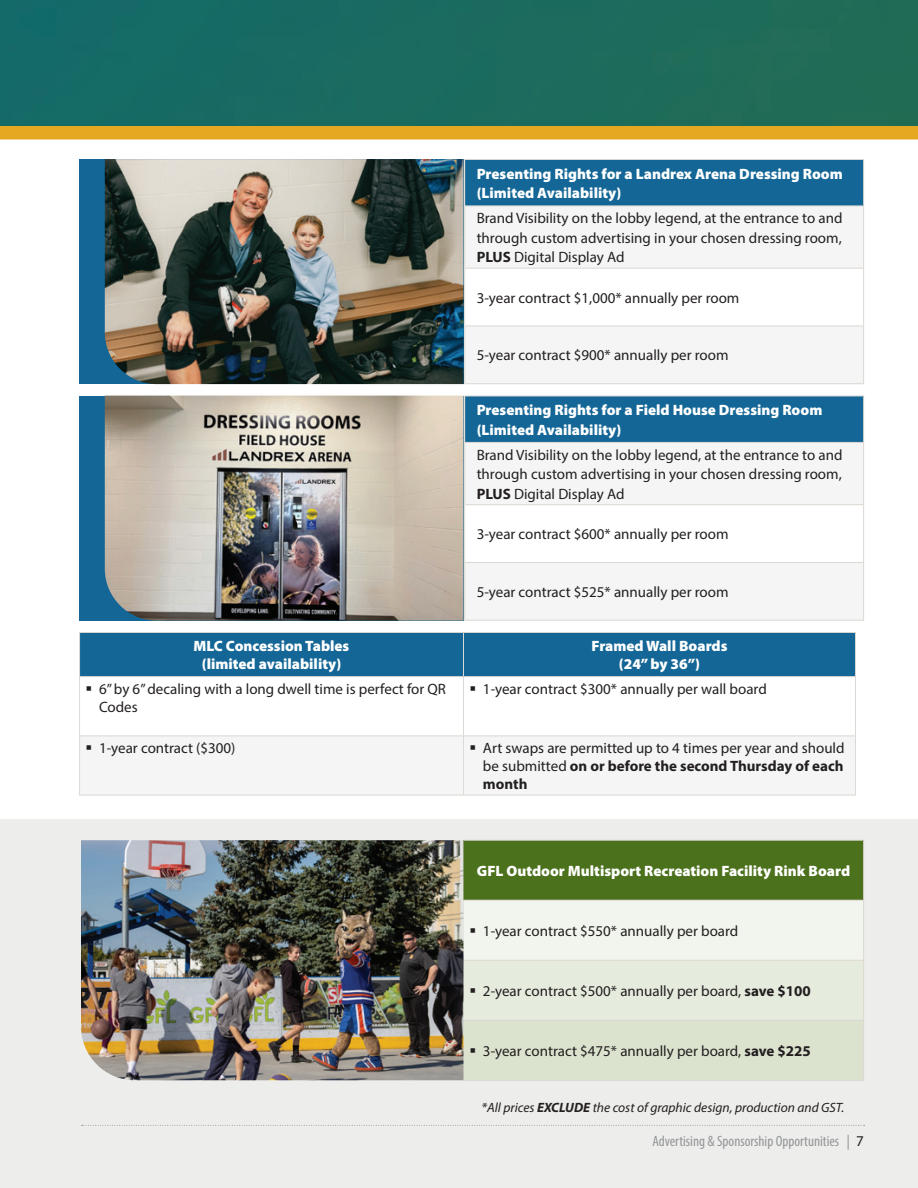
<style>
.page{position:relative;width:918px;height:1188px;background:#fff}
.page>*{position:absolute;margin:0;border:0;box-sizing:border-box;transform-origin:0 0}
.t1{font:15px/19.5px "Myriad Pro";color:#231f20;text-align:justify}
.t2{font:900 15px/18px "Myriad Pro";color:#fff;text-align:center}
.t3{font:condensed 15px "Myriad Pro";color:#939598}
.t4{font:italic 13.5px "Myriad Pro";color:#231f20}
.s1{font-weight:700}
.s2{font-stretch:normal}
.s3{font-stretch:normal;color:#231f20}
</style>
<div class="page">
<img style="left:0;top:0;width:918px;height:126px">
<div style="left:0;top:126px;width:918px;height:14px;background:#e6a721"></div>
<div style="left:0;top:819px;width:918px;height:369px;background:#ededeb"></div>
<div style="left:80px;top:633px;width:775px;height:43px;background:#136696"></div>
<div style="left:80px;top:737px;width:775px;height:58px;background:#f4f5f4"></div>
<hr style="left:79px;top:632px;width:385px;height:1px;background:#dcd8d3">
<hr style="left:79px;top:633px;width:1px;height:43px;background:#dcd8d3">
<hr style="left:464px;top:632px;width:392px;height:1px;background:#dcd8d3">
<hr style="left:463px;top:633px;width:1px;height:43px;background:#dcd8d3">
<hr style="left:855px;top:633px;width:1px;height:43px;background:#dcd8d3">
<hr style="left:79px;top:676px;width:385px;height:1px;background:#dcd8d3">
<hr style="left:464px;top:676px;width:392px;height:1px;background:#dcd8d3">
<hr style="left:79px;top:677px;width:1px;height:59px;background:#dcd8d3">
<hr style="left:463px;top:677px;width:1px;height:59px;background:#dcd8d3">
<hr style="left:855px;top:677px;width:1px;height:59px;background:#dcd8d3">
<hr style="left:79px;top:736px;width:385px;height:1px;background:#dcd8d3">
<hr style="left:79px;top:736px;width:1px;height:59px;background:#dcd8d3">
<hr style="left:464px;top:736px;width:392px;height:1px;background:#dcd8d3">
<hr style="left:463px;top:736px;width:1px;height:59px;background:#dcd8d3">
<hr style="left:855px;top:736px;width:1px;height:59px;background:#dcd8d3">
<hr style="left:79px;top:795px;width:385px;height:1px;background:#dcd8d3">
<hr style="left:464px;top:795px;width:392px;height:1px;background:#dcd8d3">
<div style="left:464px;top:840px;width:400px;height:60px;background:#4b711c"></div>
<div style="left:464px;top:900px;width:400px;height:60px;background:#f1f5ed"></div>
<div style="left:464px;top:960px;width:400px;height:60px;background:#e5ebdd"></div>
<div style="left:464px;top:1020px;width:400px;height:60px;background:#dbe3cf"></div>
<hr style="left:464px;top:840px;width:400px;height:1px;background:#dcd8d3">
<hr style="left:863px;top:841px;width:1px;height:59px;background:#dcd8d3">
<hr style="left:464px;top:900px;width:400px;height:1px;background:#dcd8d3">
<hr style="left:863px;top:901px;width:1px;height:59px;background:#dcd8d3">
<hr style="left:464px;top:960px;width:400px;height:1px;background:#dcd8d3">
<hr style="left:863px;top:961px;width:1px;height:59px;background:#dcd8d3">
<hr style="left:464px;top:1020px;width:400px;height:1px;background:#dcd8d3">
<hr style="left:863px;top:1021px;width:1px;height:59px;background:#dcd8d3">
<hr style="left:464px;top:1080px;width:400px;height:1px;background:#dcd8d3">
<img style="left:81px;top:840px;width:383px;height:240px">
<div style="left:79px;top:159px;width:385px;height:225px;background:#136696"></div>
<img style="left:105px;top:159px;width:359px;height:225px">
<div style="left:465px;top:159px;width:399px;height:47px;background:#136696"></div>
<div style="left:465px;top:207px;width:398px;height:176px;background:#f4f5f4"></div>
<div style="left:465px;top:268px;width:399px;height:58px;background:#fff"></div>
<hr style="left:464px;top:159px;width:400px;height:1px;background:#dcd8d3">
<hr style="left:464px;top:160px;width:1px;height:46px;background:#dcd8d3">
<hr style="left:863px;top:160px;width:1px;height:46px;background:#dcd8d3">
<hr style="left:464px;top:206px;width:400px;height:1px;background:#dcd8d3">
<hr style="left:464px;top:206px;width:1px;height:62px;background:#dcd8d3">
<hr style="left:863px;top:206px;width:1px;height:62px;background:#dcd8d3">
<hr style="left:464px;top:268px;width:400px;height:1px;background:#dcd8d3">
<hr style="left:464px;top:269px;width:1px;height:57px;background:#dcd8d3">
<hr style="left:863px;top:269px;width:1px;height:57px;background:#dcd8d3">
<hr style="left:464px;top:326px;width:400px;height:1px;background:#dcd8d3">
<hr style="left:464px;top:326px;width:1px;height:57px;background:#dcd8d3">
<hr style="left:863px;top:326px;width:1px;height:57px;background:#dcd8d3">
<hr style="left:464px;top:383px;width:400px;height:1px;background:#dcd8d3">
<div style="left:79px;top:396px;width:385px;height:225px;background:#136696"></div>
<img style="left:105px;top:396px;width:359px;height:225px">
<div style="left:465px;top:396px;width:399px;height:46px;background:#136696"></div>
<div style="left:465px;top:443px;width:398px;height:177px;background:#f4f5f4"></div>
<div style="left:465px;top:505px;width:399px;height:57px;background:#fff"></div>
<hr style="left:464px;top:396px;width:400px;height:1px;background:#dcd8d3">
<hr style="left:464px;top:396px;width:1px;height:46px;background:#dcd8d3">
<hr style="left:863px;top:396px;width:1px;height:46px;background:#dcd8d3">
<hr style="left:464px;top:442px;width:400px;height:1px;background:#dcd8d3">
<hr style="left:464px;top:443px;width:1px;height:61px;background:#dcd8d3">
<hr style="left:863px;top:443px;width:1px;height:61px;background:#dcd8d3">
<hr style="left:464px;top:504px;width:400px;height:1px;background:#dcd8d3">
<hr style="left:464px;top:505px;width:1px;height:57px;background:#dcd8d3">
<hr style="left:863px;top:505px;width:1px;height:57px;background:#dcd8d3">
<hr style="left:464px;top:562px;width:400px;height:1px;background:#dcd8d3">
<hr style="left:464px;top:563px;width:1px;height:57px;background:#dcd8d3">
<hr style="left:863px;top:563px;width:1px;height:57px;background:#dcd8d3">
<hr style="left:464px;top:620px;width:400px;height:1px;background:#dcd8d3">
<svg style="left:81px;top:1125px;width:784px;height:1px"></svg>
<p class="t2" style="left:477px;top:163px;width:368px;line-height:19.5px;text-align:left">Presenting Rights for a Landrex Arena Dressing Room (Limited Availability)</p>
<p class="t1" style="left:477px;top:208px;width:367px">Brand Visibility on the lobby legend, at the entrance to and through custom advertising in your chosen dressing room, <span class="s1">PLUS</span> Digital Display Ad</p>
<p class="t1" style="left:477px;top:288px;width:264px">3-year contract $1,000* annually per room</p>
<p class="t1" style="left:477px;top:345px;width:253px">5-year contract $900* annually per room</p>
<p class="t2" style="left:477px;top:400px;width:347px;line-height:19.5px;text-align:left">Presenting Rights for a Field House Dressing Room (Limited Availability)</p>
<p class="t1" style="left:477px;top:445px;width:367px">Brand Visibility on the lobby legend, at the entrance to and through custom advertising in your chosen dressing room, <span class="s1">PLUS</span> Digital Display Ad</p>
<p class="t1" style="left:477px;top:524px;width:253px">3-year contract $600* annually per room</p>
<p class="t1" style="left:477px;top:582px;width:253px">5-year contract $525* annually per room</p>
<p class="t2" style="left:194px;top:637px;width:157px">MLC Concession Tables (limited availability)</p>
<p class="t2" style="left:592px;top:637px;width:138px">Framed Wall Boards (24” by 36”)</p>
<p class="t1" style="left:99px;top:680px;width:348px;line-height:18px;text-indent:-14px">▪ 6” by 6” decaling with a long dwell time is perfect for QR<br>Codes</p>
<p class="t1" style="left:469px;top:679px;width:299px">▪ 1-year contract $300* annually per wall board</p>
<p class="t1" style="left:86px;top:738px;width:151px">▪ 1-year contract ($300)</p>
<p class="t1" style="left:483px;top:739px;width:363px;line-height:18px;text-indent:-14px">▪ Art swaps are permitted up to 4 times per year and should be submitted <span class="s1">on or before the second Thursday of each month</span></p>
<p class="t2" style="left:477px;top:861px;width:375px">GFL Outdoor Multisport Recreation Facility Rink Board</p>
<p class="t1" style="left:469px;top:921px;width:270px">▪ 1-year contract $550* annually per board</p>
<p class="t1" style="left:469px;top:981px;width:343px">▪ 2-year contract $500* annually per board, <span class="s1">save $100</span></p>
<p class="t1" style="left:469px;top:1041px;width:343px">▪ 3-year contract $475* annually per board, <span class="s1">save $225</span></p>
<p class="t4" style="left:482px;top:1099px;width:364px">*All prices <span class="s1">EXCLUDE</span> the cost of graphic design, production and GST.</p>
<p class="t3" style="left:652px;top:1132px;width:213px">Advertising &amp; Sponsorship Opportunities <span class="s2">|</span> <span class="s3">7</span></p>
</div>
